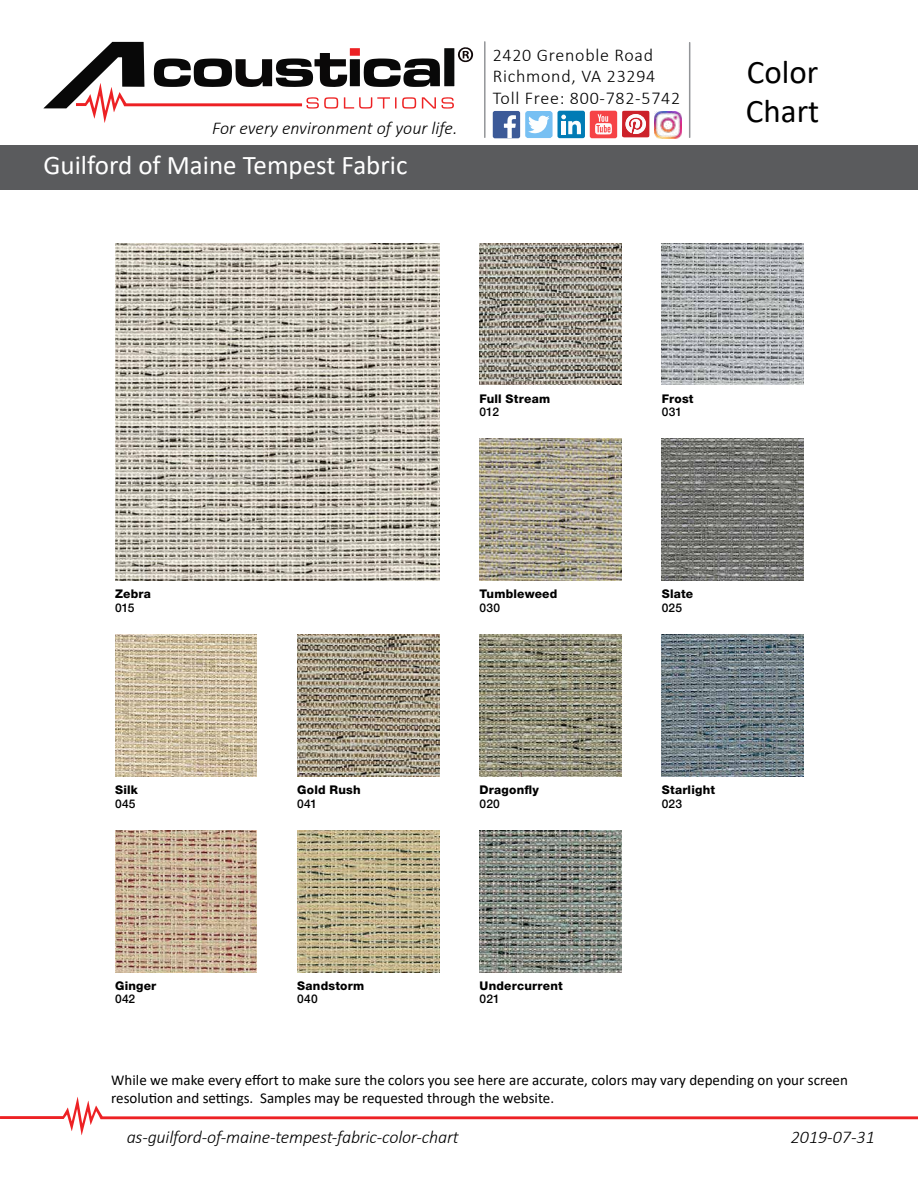
<style>
.page{position:relative;width:918px;height:1188px;background:#fff}
.page>*{position:absolute;margin:0;border:0;box-sizing:border-box;transform-origin:0 0}
.t1{font:33px/39.6px "Calibri";color:#000}
.t2{font:27px "Calibri";color:#fff}
.t3{font:italic 300 18px "Calibri";letter-spacing:-.01em;color:#000}
.t4{font:300 18px/21.6px "Calibri";letter-spacing:.04em;color:#000}
.t5{font:15px/18px "Calibri";color:#000}
.t6{font:800 12px "Helvetica Neue LT Std";letter-spacing:.02em;color:#000}
.t7{font:500 12px "Helvetica Neue LT Std";letter-spacing:.01em;color:#000}
</style>
<div class="page">
<div style="left:0;top:145px;width:918px;height:45px;background:#5a5b5d"></div>
<svg style="left:0;top:1097px;width:918px;height:38px"></svg>
<hr style="left:484px;top:42px;width:2px;height:95px;background:#939598">
<hr style="left:689px;top:43px;width:1px;height:94px;background:#939598">
<svg style="left:622px;top:111px;width:27px;height:26px"></svg>
<div style="left:493px;top:111px;width:27px;height:27px;background:#3c5a98;border-radius:2px"></div>
<svg style="left:504px;top:115px;width:12px;height:24px"></svg>
<img style="left:654px;top:111px;width:28px;height:28px">
<div style="left:557px;top:111px;width:28px;height:27px;background:#017bb5;border-radius:2px"></div>
<svg style="left:561px;top:115px;width:20px;height:19px"></svg>
<svg style="left:525px;top:111px;width:28px;height:27px"></svg>
<div style="left:590px;top:111px;width:27px;height:27px;background:#f64346;border-radius:2px"></div>
<svg style="left:595px;top:114px;width:17px;height:20px"></svg>
<svg style="left:43px;top:42px;width:430px;height:81px"></svg>
<img style="left:115px;top:243px;width:324px;height:338px">
<img style="left:115px;top:635px;width:142px;height:141px">
<img style="left:115px;top:830px;width:142px;height:142px">
<img style="left:297px;top:635px;width:142px;height:141px">
<img style="left:297px;top:830px;width:142px;height:142px">
<img style="left:480px;top:243px;width:141px;height:142px">
<img style="left:480px;top:439px;width:141px;height:142px">
<img style="left:480px;top:635px;width:141px;height:141px">
<img style="left:480px;top:830px;width:141px;height:142px">
<img style="left:662px;top:243px;width:142px;height:142px">
<img style="left:662px;top:439px;width:142px;height:142px">
<img style="left:662px;top:635px;width:142px;height:141px">
<p class="t3" style="left:212px;top:116px;width:247px">For every environment of your life.</p>
<h2 class="t2" style="left:44px;top:146px;width:365px">Guilford of Maine Tempest Fabric</h2>
<p class="t4" style="left:493px;top:44px;width:189px">2420 Grenoble Road<br>Richmond, VA 23294<br>Toll Free: 800-782-5742</p>
<h1 class="t1" style="left:746px;top:51px;width:75px">Color<br>Chart</h1>
<p class="t6" style="left:480px;top:391px;width:72px">Full Stream</p>
<p class="t7" style="left:480px;top:405px;width:21px">012</p>
<p class="t6" style="left:662px;top:391px;width:33px">Frost</p>
<p class="t7" style="left:662px;top:405px;width:22px">031</p>
<p class="t6" style="left:115px;top:587px;width:38px">Zebra</p>
<p class="t7" style="left:115px;top:600px;width:21px">015</p>
<p class="t6" style="left:480px;top:587px;width:79px">Tumbleweed</p>
<p class="t7" style="left:480px;top:600px;width:22px">030</p>
<p class="t6" style="left:662px;top:587px;width:33px">Slate</p>
<p class="t7" style="left:662px;top:600px;width:22px">025</p>
<p class="t6" style="left:115px;top:783px;width:24px">Silk</p>
<p class="t7" style="left:115px;top:796px;width:22px">045</p>
<p class="t6" style="left:297px;top:783px;width:65px">Gold Rush</p>
<p class="t7" style="left:297px;top:796px;width:21px">041</p>
<p class="t6" style="left:480px;top:783px;width:61px">Dragonfly</p>
<p class="t7" style="left:480px;top:796px;width:22px">020</p>
<p class="t6" style="left:662px;top:783px;width:55px">Starlight</p>
<p class="t7" style="left:662px;top:796px;width:22px">023</p>
<p class="t6" style="left:115px;top:978px;width:43px">Ginger</p>
<p class="t7" style="left:115px;top:992px;width:22px">042</p>
<p class="t6" style="left:297px;top:978px;width:68px">Sandstorm</p>
<p class="t7" style="left:297px;top:992px;width:22px">040</p>
<p class="t6" style="left:480px;top:978px;width:85px">Undercurrent</p>
<p class="t7" style="left:480px;top:992px;width:22px">021</p>
<p class="t5" style="left:111px;top:1070px;width:738px">While we make every effort to make sure the colors you see here are accurate, colors may vary depending on your screen resolution and settings. Samples may be requested through the website.</p>
<p class="t3" style="left:127px;top:1126px;width:334px">as-guilford-of-maine-tempest-fabric-color-chart</p>
<p class="t3" style="left:791px;top:1126px;width:86px">2019-07-31</p>
</div>
